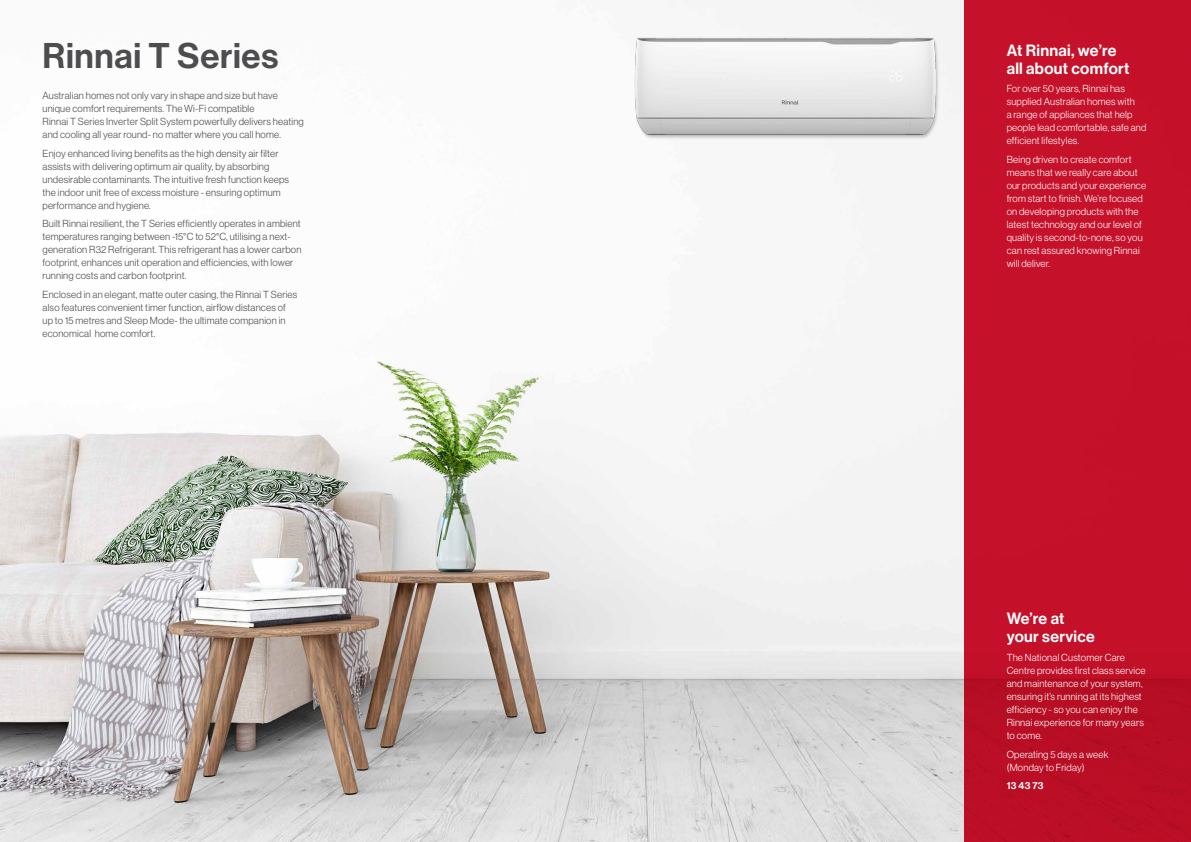
<style>
.page{position:relative;width:1191px;height:842px;background:#fff}
.page>*{position:absolute;margin:0;border:0;box-sizing:border-box;transform-origin:0 0}
.t1{font:500 35px "Haas Grot Disp 65";letter-spacing:.02em;color:#4d4d4f}
.t2{font:500 16px/18px "Haas Grot Disp 65";letter-spacing:.02em;color:#fff}
.t3{font:300 10px/13px "Haas Grot Disp 45";letter-spacing:.02em;color:#4d4d4f}
.t4{font:300 10px/13px "Haas Grot Disp 45";letter-spacing:.02em;color:#fff}
.t5{font:500 10px "Haas Grot Disp 65";color:#fff}
</style>
<div class="page">
<img style="left:0;top:0;width:964px;height:842px">
<div style="left:964px;top:0;width:227px;height:842px;background:linear-gradient(to right,#c41029,#c21029)"></div>
<img style="left:630px;top:29px;width:311px;height:117px">
<h1 class="t1" style="left:43px;top:36px;width:237px">Rinnai T Series</h1>
<p class="t3" style="left:43px;top:89px;width:263px">Australian homes not only vary in shape and size but have unique comfort requirements. The Wi-Fi compatible<br>Rinnai T Series Inverter Split System powerfully delivers heating and cooling all year round- no matter where you call home.</p>
<p class="t3" style="left:43px;top:147px;width:248px">Enjoy enhanced living benefits as the high density air filter assists with delivering optimum air quality, by absorbing undesirable contaminants. The intuitive fresh function keeps the indoor unit free of excess moisture - ensuring optimum performance and hygiene.</p>
<p class="t3" style="left:43px;top:217px;width:260px">Built Rinnai resilient, the T Series efficiently operates in ambient temperatures ranging between -15°C to 52°C, utilising a next&shy;generation R32 Refrigerant. This refrigerant has a lower carbon footprint, enhances unit operation and efficiencies, with lower running costs and carbon footprint.</p>
<p class="t3" style="left:43px;top:288px;width:256px">Enclosed in an elegant, matte outer casing, the Rinnai T Series also features convenient timer function, airflow distances of up to 15 metres and Sleep Mode- the ultimate companion in economical home comfort.</p>
<h2 class="t2" style="left:1006px;top:41px;width:124px">At Rinnai, we’re all about comfort</h2>
<p class="t4" style="left:1006px;top:82px;width:141px">For over 50 years, Rinnai has supplied Australian homes with<br>a range of appliances that help people lead comfortable, safe and efficient lifestyles.</p>
<p class="t4" style="left:1006px;top:153px;width:141px">Being driven to create comfort means that we really care about our products and your experience from start to finish. We’re focused on developing products with the latest technology and our level of quality is second-to-none, so you can rest assured knowing Rinnai will deliver.</p>
<h2 class="t2" style="left:1006px;top:610px;width:90px">We’re at your service</h2>
<p class="t4" style="left:1006px;top:651px;width:140px">The National Customer Care<br>Centre provides first class service and maintenance of your system, ensuring it’s running at its highest efficiency - so you can enjoy the<br>Rinnai experience for many years to come.</p>
<p class="t4" style="left:1006px;top:748px;width:103px">Operating 5 days a week (Monday to Friday)</p>
<p class="t5" style="left:1006px;top:780px;width:38px">13 43 73</p>
</div>
